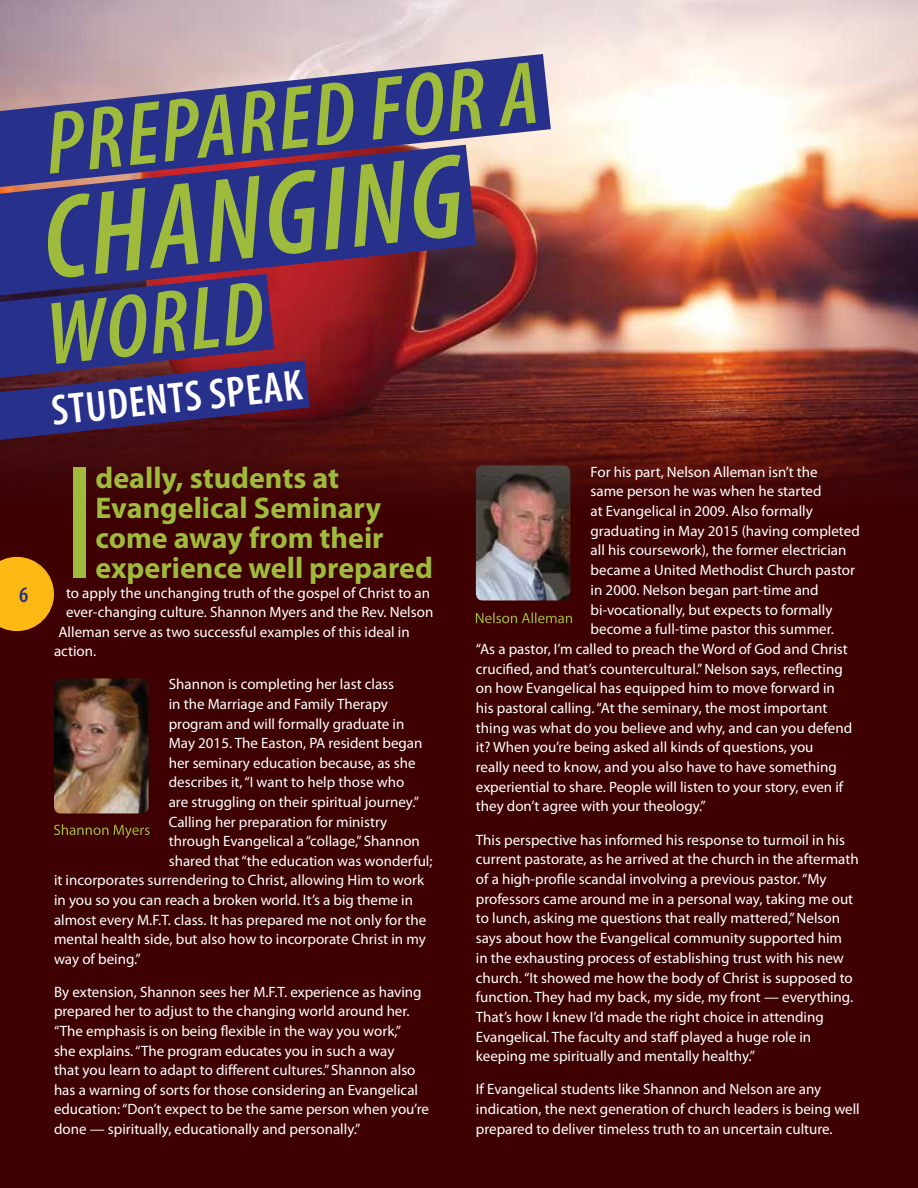
<style>
.page{position:relative;width:918px;height:1188px;background:#fff}
.page>*{position:absolute;margin:0;border:0;box-sizing:border-box;transform-origin:0 0}
.t1{font:condensed 163.5px "Myriad Pro";color:#9ebb3b}
.t2{font:italic 600 condensed 120px "Myriad Pro";color:#9ebb3b}
.t3{font:italic 600 condensed 90px "Myriad Pro";color:#9ebb3b}
.t4{font:600 condensed 43.5px "Myriad Pro";color:#fff}
.t5{font:700 30px/30px "Myriad Pro";color:#9ebb3b}
.t6{font:600 condensed 22.5px "Myriad Pro";color:#27318b}
.t7{font:15px/19.6px "Myriad Pro";color:#fff}
</style>
<div class="page">
<div style="left:0;top:191px;width:918px;height:997px;background:#3e0000"></div>
<img style="left:0;top:0;width:918px;height:518px">
<svg style="left:0;top:187px;width:476px;height:108px;fill:#27318b"></svg>
<svg style="left:0;top:274px;width:310px;height:166px"></svg>
<svg style="left:0;top:54px;width:551px;height:133px;fill:#27318b"></svg>
<img style="left:54px;top:678px;width:94px;height:135px">
<img style="left:476px;top:465px;width:94px;height:135px">
<svg style="left:54px;top:824px;width:96px;height:14px"></svg>
<svg style="left:476px;top:612px;width:96px;height:11px"></svg>
<svg style="left:0;top:557px;width:54px;height:74px"></svg>
<h3 class="t3" style="left:40px;top:89px;width:497px;rotate:-6deg">prepared for a</h3>
<h2 class="t2" style="left:35px;top:166px;width:423px;rotate:-6deg">changing</h2>
<h3 class="t3" style="left:41px;top:280px;width:219px;rotate:-6deg">world</h3>
<h3 class="t4" style="left:49px;top:384px;width:253px;rotate:-6deg">students speak</h3>
<h3 class="t6" style="left:19px;top:581px;width:11px">6</h3>
<h1 class="t1" style="left:63px;top:425px;width:34px">I</h1>
<h3 class="t5" style="left:96px;top:462px;width:339px">deally, students at<br>Evangelical Seminary come away from their experience well prepared</h3>
<p class="t7" style="left:66px;top:582px;width:366px">to apply the unchanging truth of the gospel of Christ to an</p>
<p class="t7" style="left:66px;top:602px;width:369px">ever-changing culture. Shannon Myers and the Rev. Nelson</p>
<p class="t7" style="left:59px;top:622px;width:353px">Alleman serve as two successful examples of this ideal in</p>
<p class="t7" style="left:54px;top:641px;width:44px">action.</p>
<p class="t7" style="left:169px;top:674px;width:227px">Shannon is completing her last class</p>
<p class="t7" style="left:169px;top:694px;width:221px">in the Marriage and Family Therapy</p>
<p class="t7" style="left:169px;top:714px;width:237px">program and will formally graduate in</p>
<p class="t7" style="left:169px;top:733px;width:255px">May 2015. The Easton, PA resident began</p>
<p class="t7" style="left:169px;top:753px;width:248px">her seminary education because, as she</p>
<p class="t7" style="left:169px;top:772px;width:237px">describes it, “I want to help those who</p>
<p class="t7" style="left:169px;top:792px;width:252px">are struggling on their spiritual journey.”</p>
<p class="t7" style="left:169px;top:811px;width:220px">Calling her preparation for ministry</p>
<p class="t7" style="left:169px;top:831px;width:253px">through Evangelical a “collage,” Shannon</p>
<p class="t7" style="left:169px;top:851px;width:265px">shared that “the education was wonderful;</p>
<p class="t7" style="left:54px;top:870px;width:372px">it incorporates surrendering to Christ, allowing Him to work</p>
<p class="t7" style="left:54px;top:890px;width:361px">in you so you can reach a broken world. It’s a big theme in</p>
<p class="t7" style="left:54px;top:909px;width:374px">almost every M.F.T. class. It has prepared me not only for the</p>
<p class="t7" style="left:54px;top:929px;width:373px">mental health side, but also how to incorporate Christ in my</p>
<p class="t7" style="left:54px;top:949px;width:88px">way of being.”</p>
<p class="t7" style="left:54px;top:982px;width:377px">By extension, Shannon sees her M.F.T. experience as having prepared her to adjust to the changing world around her. “The emphasis is on being flexible in the way you work,”<br>she explains. “The program educates you in such a way<br>that you learn to adapt to different cultures.” Shannon also has a warning of sorts for those considering an Evangelical education: “Don’t expect to be the same person when you’re done — spiritually, educationally and personally.”</p>
<p class="t7" style="left:591px;top:462px;width:229px">For his part, Nelson Alleman isn’t the</p>
<p class="t7" style="left:591px;top:481px;width:233px">same person he was when he started</p>
<p class="t7" style="left:591px;top:501px;width:224px">at Evangelical in 2009. Also formally</p>
<p class="t7" style="left:591px;top:521px;width:271px">graduating in May 2015 (having completed</p>
<p class="t7" style="left:591px;top:540px;width:257px">all his coursework), the former electrician</p>
<p class="t7" style="left:591px;top:560px;width:266px">became a United Methodist Church pastor</p>
<p class="t7" style="left:591px;top:580px;width:230px">in 2000. Nelson began part-time and</p>
<p class="t7" style="left:591px;top:599px;width:243px">bi-vocationally, but expects to formally</p>
<p class="t7" style="left:591px;top:619px;width:245px">become a full-time pastor this summer.</p>
<p class="t7" style="left:476px;top:639px;width:373px">“As a pastor, I’m called to preach the Word of God and Christ</p>
<p class="t7" style="left:476px;top:658px;width:368px">crucified, and that’s countercultural.” Nelson says, reflecting</p>
<p class="t7" style="left:476px;top:678px;width:361px">on how Evangelical has equipped him to move forward in</p>
<p class="t7" style="left:476px;top:698px;width:353px">his pastoral calling. “At the seminary, the most important</p>
<p class="t7" style="left:476px;top:718px;width:378px">thing was what do you believe and why, and can you defend</p>
<p class="t7" style="left:476px;top:737px;width:339px">it? When you’re being asked all kinds of questions, you</p>
<p class="t7" style="left:476px;top:757px;width:362px">really need to know, and you also have to have something</p>
<p class="t7" style="left:476px;top:777px;width:369px">experiential to share. People will listen to your story, even if</p>
<p class="t7" style="left:476px;top:796px;width:232px">they don’t agree with your theology.”</p>
<p class="t7" style="left:476px;top:830px;width:384px">This perspective has informed his response to turmoil in his current pastorate, as he arrived at the church in the aftermath of a high-profile scandal involving a previous pastor. “My professors came around me in a personal way, taking me out to lunch, asking me questions that really mattered,” Nelson says about how the Evangelical community supported him<br>in the exhausting process of establishing trust with his new church. “It showed me how the body of Christ is supposed to function. They had my back, my side, my front — everything.<br>That’s how I knew I’d made the right choice in attending Evangelical. The faculty and staff played a huge role in keeping me spiritually and mentally healthy.”</p>
<p class="t7" style="left:476px;top:1079px;width:385px">If Evangelical students like Shannon and Nelson are any indication, the next generation of church leaders is being well prepared to deliver timeless truth to an uncertain culture.</p>
</div>
